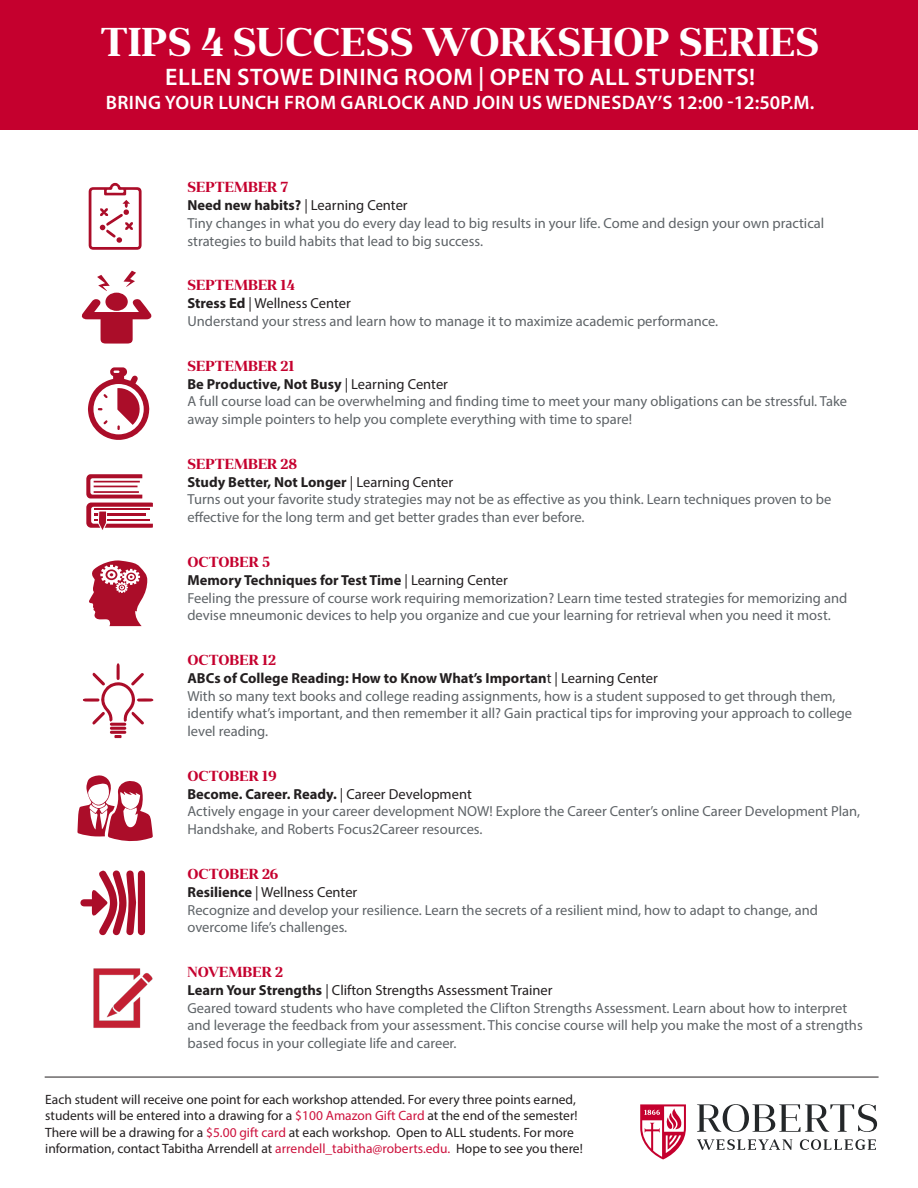
<style>
.page{position:relative;width:918px;height:1188px;background:#fff}
.page>*{position:absolute;margin:0;border:0;box-sizing:border-box;transform-origin:0 0}
.t1{font:700 40.2px "Anglecia Pro Title";color:#fff}
.t2{font:600 24px "Myriad Pro";letter-spacing:.02em;color:#fff}
.t3{font:600 19.5px "Myriad Pro";letter-spacing:.02em;color:#fff}
.t4{font:14.55px/17.7px "Myriad Pro";color:#5e6367}
.t5{font:700 14.55px "Myriad Pro";color:#231f20}
.t6{font:14.55px "Myriad Pro";color:#231f20}
.t7{font:700 14.55px "Anglecia Pro Title";color:#c5002e}
.t8{font:13.5px/16.2px "Myriad Pro";color:#231f20}
.s1{font-weight:700}
.s2{font-weight:400}
.s3{color:#cd123d}
</style>
<div class="page">
<img style="left:93px;top:968px;width:60px;height:60px">
<svg style="left:697px;top:1139px;width:95px;height:11px"></svg>
<svg style="left:800px;top:1139px;width:76px;height:11px"></svg>
<svg style="left:697px;top:1104px;width:180px;height:28px"></svg>
<svg style="left:640px;top:1104px;width:46px;height:55px"></svg>
<hr style="left:45px;top:1077px;width:834px;height:1px;background:#231f20">
<div style="left:0;top:0;width:918px;height:130px;background:#c5002e"></div>
<svg style="left:89px;top:560px;width:58px;height:66px"></svg>
<svg style="left:77px;top:775px;width:76px;height:67px"></svg>
<svg style="left:81px;top:299px;width:71px;height:45px"></svg>
<div style="left:105px;top:293px;width:23px;height:18px;background:#ab0d29;border-radius:50%"></div>
<svg style="left:124px;top:271px;width:12px;height:16px"></svg>
<svg style="left:97px;top:275px;width:13px;height:16px"></svg>
<svg style="left:88px;top:367px;width:61px;height:73px"></svg>
<svg style="left:83px;top:663px;width:70px;height:75px"></svg>
<svg style="left:86px;top:474px;width:67px;height:56px"></svg>
<hr style="left:94px;top:508px;width:55px;height:2px;background:#ab0d29">
<svg style="left:80px;top:870px;width:65px;height:66px"></svg>
<svg style="left:89px;top:183px;width:53px;height:67px"></svg>
<p class="t1" style="left:101px;top:15px;width:720px">TIPS 4 SUCCESS WORKSHOP SERIES</p>
<p class="t2" style="left:165px;top:62px;width:591px">ELLEN STOWE DINING ROOM | OPEN TO ALL STUDENTS!</p>
<p class="t3" style="left:106px;top:90px;width:710px">BRING YOUR LUNCH FROM GARLOCK AND JOIN US WEDNESDAY’S 12:00 -12:50P.M.</p>
<p class="t7" style="left:187px;top:177px;width:103px">SEPTEMBER 7</p>
<p class="t6" style="left:187px;top:196px;width:222px"><span class="s1">Need new habits?</span> | Learning Center</p>
<p class="t4" style="left:187px;top:214px;width:638px">Tiny changes in what you do every day lead to big results in your life. Come and design your own practical strategies to build habits that lead to big success.</p>
<p class="t7" style="left:187px;top:276px;width:109px">SEPTEMBER 14</p>
<p class="t6" style="left:187px;top:294px;width:165px"><span class="s1">Stress Ed</span> | Wellness Center</p>
<p class="t4" style="left:187px;top:312px;width:532px">Understand your stress and learn how to manage it to maximize academic performance.</p>
<p class="t7" style="left:187px;top:356px;width:108px">SEPTEMBER 21</p>
<p class="t5" style="left:187px;top:374px;width:262px">Be Productive, Not Busy <span class="s2">| Learning Center</span></p>
<p class="t4" style="left:187px;top:392px;width:661px">A full course load can be overwhelming and finding time to meet your many obligations can be stressful. Take away simple pointers to help you complete everything with time to spare!</p>
<p class="t7" style="left:187px;top:454px;width:111px">SEPTEMBER 28</p>
<p class="t5" style="left:187px;top:472px;width:267px">Study Better, Not Longer <span class="s2">| Learning Center</span></p>
<p class="t4" style="left:187px;top:490px;width:645px">Turns out your favorite study strategies may not be as effective as you think. Learn techniques proven to be effective for the long term and get better grades than ever before.</p>
<p class="t7" style="left:187px;top:552px;width:84px">OCTOBER 5</p>
<p class="t5" style="left:187px;top:570px;width:322px">Memory Techniques for Test Time <span class="s2">| Learning Center</span></p>
<p class="t4" style="left:187px;top:588px;width:661px">Feeling the pressure of course work requiring memorization? Learn time tested strategies for memorizing and devise mneumonic devices to help you organize and cue your learning for retrieval when you need it most.</p>
<p class="t7" style="left:187px;top:650px;width:90px">OCTOBER 12</p>
<p class="t5" style="left:187px;top:668px;width:472px">ABCs of College Reading: How to Know What’s Importan<span class="s2">t | Learning Center</span></p>
<p class="t4" style="left:187px;top:687px;width:666px">With so many text books and college reading assignments, how is a student supposed to get through them, identify what’s important, and then remember it all? Gain practical tips for improving your approach to college level reading.</p>
<p class="t7" style="left:187px;top:766px;width:91px">OCTOBER 19</p>
<p class="t5" style="left:187px;top:784px;width:286px">Become. Career. Ready. <span class="s2">| Career Development</span></p>
<p class="t4" style="left:187px;top:802px;width:674px">Actively engage in your career development NOW! Explore the Career Center’s online Career Development Plan,<br>Handshake, and Roberts Focus2Career resources.</p>
<p class="t7" style="left:187px;top:864px;width:93px">OCTOBER 26</p>
<p class="t6" style="left:187px;top:883px;width:171px"><span class="s1">Resilience</span> | Wellness Center</p>
<p class="t4" style="left:187px;top:901px;width:632px">Recognize and develop your resilience. Learn the secrets of a resilient mind, how to adapt to change, and overcome life’s challenges.</p>
<p class="t7" style="left:187px;top:962px;width:97px">NOVEMBER 2</p>
<p class="t6" style="left:187px;top:981px;width:367px"><span class="s1">Learn Your Strengths</span> | Clifton Strengths Assessment Trainer</p>
<p class="t4" style="left:187px;top:999px;width:677px">Geared toward students who have completed the Clifton Strengths Assessment. Learn about how to interpret and leverage the feedback from your assessment. This concise course will help you make the most of a strengths based focus in your collegiate life and career.</p>
<p class="t8" style="left:45px;top:1091px;width:539px">Each student will receive one point for each workshop attended. For every three points earned, students will be entered into a drawing for a <span class="s3">$100 Amazon Gift Card</span> at the end of the semester!<br>There will be a drawing for a <span class="s3">$5.00 gift card</span> at each workshop. Open to ALL students. For more information, contact Tabitha Arrendell at <span class="s3">arrendell_tabitha@roberts.edu.</span> Hope to see you there!</p>
</div>
